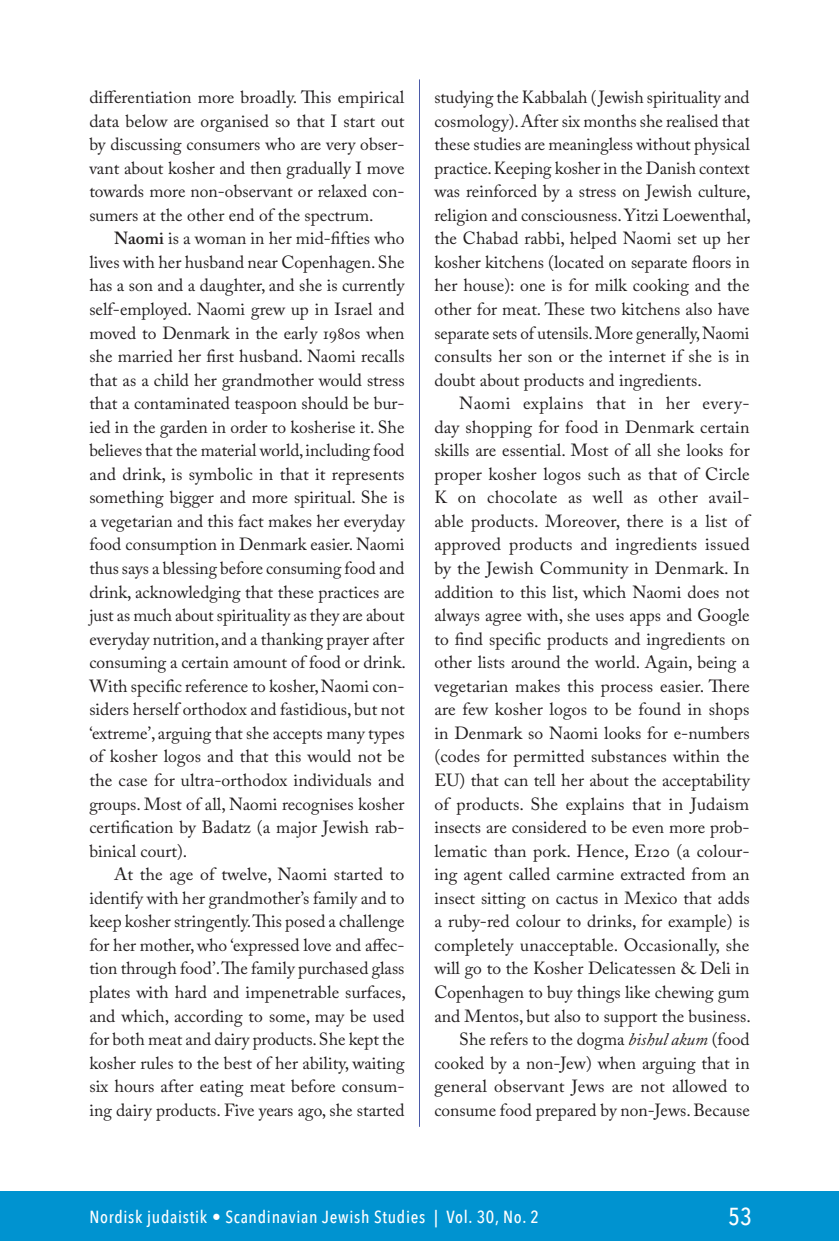
<style>
.page{position:relative;width:839px;height:1241px;background:#fff}
.page>*{position:absolute;margin:0;border:0;box-sizing:border-box;transform-origin:0 0}
.t1{font:500 24.5px "Avenir Next Condensed";color:#fff}
.Body{font:17.5px/23.4px "Adobe Caslon Pro";color:#231f20;text-align:justify}
.Body_non-indent{font:17.5px/23.4px "Adobe Caslon Pro";color:#231f20;text-align:justify}
.t2{font:500 17.5px "Avenir Next Condensed";letter-spacing:.04em;color:#fff}
.s1{font-weight:600}
.s2{font-style:italic}
</style>
<div class="page">
<div style="left:0;top:1191px;width:838px;height:49px;background:#0093d0"></div>
<hr style="left:419px;top:79px;width:1px;height:1047px;background:#4b5aa8">
<p class="Body_non-indent" style="left:89px;top:85px;width:317px">differentiation more broadly. This empirical data below are organised so that I start out by discussing consumers who are very obser&shy;vant about kosher and then gradually I move towards more non-observant or relaxed con&shy;sumers at the other end of the spectrum.</p>
<p class="Body" style="left:89px;top:226px;width:318px;text-indent:25px"><span class="s1">Naomi</span> is a woman in her mid-fifties who lives with her husband near Copenhagen. She has a son and a daughter, and she is currently self-employed. Naomi grew up in Israel and moved to Denmark in the early 1980s when she married her first husband. Naomi recalls that as a child her grandmother would stress that a contaminated teaspoon should be bur&shy;ied in the garden in order to kosherise it. She believes that the material world, including food and drink, is symbolic in that it represents something bigger and more spiritual. She is a vegetarian and this fact makes her everyday food consumption in Denmark easier. Naomi thus says a blessing before consuming food and drink, acknowledging that these practices are just as much about spirituality as they are about everyday nutrition, and a thanking prayer after consuming a certain amount of food or drink.<br>With specific reference to kosher, Naomi con&shy;siders herself orthodox and fastidious, but not ‘extreme’, arguing that she accepts many types of kosher logos and that this would not be the case for ultra-orthodox individuals and groups. Most of all, Naomi recognises kosher certification by Badatz (a major Jewish rab&shy;binical court).</p>
<p class="Body" style="left:89px;top:862px;width:318px;text-indent:25px">At the age of twelve, Naomi started to identify with her grandmother’s family and to keep kosher stringently. This posed a challenge for her mother, who ‘expressed love and affec&shy;tion through food’. The family purchased glass plates with hard and impenetrable surfaces, and which, according to some, may be used for both meat and dairy products. She kept the kosher rules to the best of her ability, waiting six hours after eating meat before consum&shy;ing dairy products. Five years ago, she started</p>
<p class="Body" style="left:434px;top:85px;width:318px">studying the Kabbalah ( Jewish spirituality and cosmology). After six months she realised that these studies are meaningless without physical practice. Keeping kosher in the Danish context was reinforced by a stress on Jewish culture, religion and consciousness. Yitzi Loewenthal, the Chabad rabbi, helped Naomi set up her kosher kitchens (located on separate floors in her house): one is for milk cooking and the other for meat. These two kitchens also have separate sets of utensils. More generally, Naomi consults her son or the internet if she is in doubt about products and ingredients.</p>
<p class="Body" style="left:434px;top:391px;width:318px;text-indent:25px">Naomi explains that in her every&shy;day shopping for food in Denmark certain skills are essential. Most of all she looks for proper kosher logos such as that of Circle K on chocolate as well as other avail&shy;able products. Moreover, there is a list of approved products and ingredients issued by the Jewish Community in Denmark. In addition to this list, which Naomi does not always agree with, she uses apps and Google to find specific products and ingredients on other lists around the world. Again, being a vegetarian makes this process easier. There are few kosher logos to be found in shops in Denmark so Naomi looks for e-numbers (codes for permitted substances within the EU) that can tell her about the acceptability of products. She explains that in Judaism insects are considered to be even more prob&shy;lematic than pork. Hence, E120 (a colour&shy;ing agent called carmine extracted from an insect sitting on cactus in Mexico that adds a ruby-red colour to drinks, for example) is completely unacceptable. Occasionally, she will go to the Kosher Delicatessen &amp; Deli in Copenhagen to buy things like chewing gum and Mentos, but also to support the business.</p>
<p class="Body" style="left:434px;top:1027px;width:317px;text-indent:25px">She refers to the dogma <span class="s2">bishul akum</span> (food cooked by a non-Jew) when arguing that in general observant Jews are not allowed to consume food prepared by non-Jews. Because</p>
<p class="t2" style="left:89px;top:1205px;width:451px">Nordisk judaistik • Scandinavian Jewish Studies | Vol. 30, No. 2</p>
<h1 class="t1" style="left:728px;top:1201px;width:25px">53</h1>
</div>
